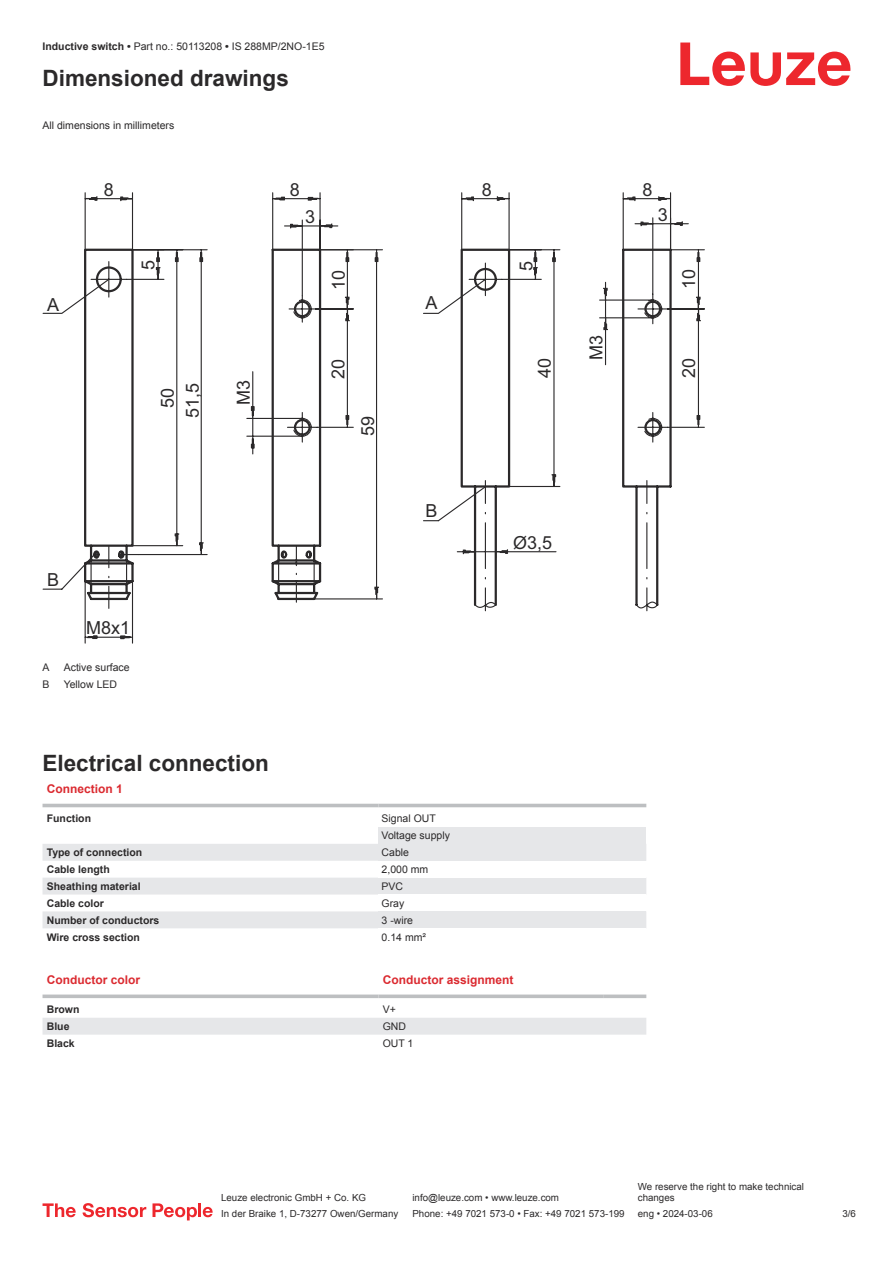
<style>
.page{position:relative;width:893px;height:1263px;background:#fff}
.page>*{position:absolute;margin:0;border:0;box-sizing:border-box;transform-origin:0 0}
.t1{font:700 22.5px "Arial";color:#2b292a}
.t2{font:18px/25px "Arial";color:#2b292a;text-align:center}
.t3{font:700 12px "Arial";color:#db2a30}
.t4{font:10.5px/17px "Arial";color:#2b292a}
.t5{font:700 10.5px "Arial";color:#2b292a}
.t6{font:9.75px/11.7px "Arial";color:#2b292a}
.s1{font-weight:700}
</style>
<div class="page">
<svg style="left:680px;top:43px;width:170px;height:43px"></svg>
<svg style="left:43px;top:803px;width:603px;height:5px"></svg>
<svg style="left:43px;top:844px;width:335px;height:84px;fill:#e6e7e9"></svg>
<hr style="left:43px;top:804px;width:335px;height:3px;background:#bdbfc1">
<hr style="left:378px;top:804px;width:268px;height:3px;background:#bdbfc1">
<div style="left:378px;top:827px;width:268px;height:17px;background:#e6e7e9"></div>
<div style="left:378px;top:844px;width:268px;height:17px;background:#e6e7e9"></div>
<div style="left:378px;top:878px;width:268px;height:16px;background:#e6e7e9"></div>
<div style="left:378px;top:911px;width:268px;height:17px;background:#e6e7e9"></div>
<div style="left:43px;top:1018px;width:603px;height:17px;background:#e6e7e9"></div>
<svg style="left:43px;top:994px;width:335px;height:4px"></svg>
<svg style="left:378px;top:994px;width:226px;height:4px"></svg>
<svg style="left:604px;top:994px;width:42px;height:4px"></svg>
<svg style="left:43px;top:1203px;width:33px;height:14px"></svg>
<svg style="left:83px;top:1203px;width:63px;height:14px"></svg>
<svg style="left:153px;top:1203px;width:44px;height:17px"></svg>
<hr style="left:198px;top:1203px;width:3px;height:14px;background:#ed272d">
<svg style="left:203px;top:1207px;width:10px;height:10px"></svg>
<svg style="left:423px;top:192px;width:282px;height:420px"></svg>
<svg style="left:43px;top:192px;width:340px;height:452px"></svg>
<p class="t4" style="left:43px;top:39px;width:284px"><span class="s1">Inductive switch •</span> Part no.: 50113208 <span class="s1">•</span> IS 288MP/2NO-1E5</p>
<h1 class="t1" style="left:43px;top:70px;width:248px">Dimensioned drawings</h1>
<p class="t4" style="left:43px;top:117px;width:133px">All dimensions in millimeters</p>
<h2 class="t2" style="left:47px;top:293px;width:14px">A</h2>
<h2 class="t2" style="left:104px;top:178px;width:12px">8</h2>
<h2 class="t2" style="left:290px;top:178px;width:12px">8</h2>
<h2 class="t2" style="left:482px;top:178px;width:12px">8</h2>
<h2 class="t2" style="left:642px;top:178px;width:12px">8</h2>
<h2 class="t2" style="left:305px;top:205px;width:12px">3</h2>
<h2 class="t2" style="left:658px;top:204px;width:12px">3</h2>
<h2 class="t2" style="left:137px;top:270px;width:12px;rotate:-90deg">5</h2>
<h2 class="t2" style="left:156px;top:418px;width:37px;rotate:-90deg">50<br>51,5</h2>
<h2 class="t2" style="left:232px;top:405px;width:27px;rotate:-90deg">M3</h2>
<h2 class="t2" style="left:327px;top:290px;width:22px;rotate:-90deg">10</h2>
<h2 class="t2" style="left:326px;top:379px;width:22px;rotate:-90deg">20</h2>
<h2 class="t2" style="left:356px;top:436px;width:22px;rotate:-90deg">59</h2>
<h2 class="t2" style="left:425px;top:291px;width:14px">A</h2>
<h2 class="t2" style="left:514px;top:271px;width:12px;rotate:-90deg">5</h2>
<h2 class="t2" style="left:533px;top:377px;width:22px;rotate:-90deg">40</h2>
<h2 class="t2" style="left:585px;top:360px;width:27px;rotate:-90deg">M3</h2>
<h2 class="t2" style="left:677px;top:288px;width:22px;rotate:-90deg">10</h2>
<h2 class="t2" style="left:677px;top:377px;width:22px;rotate:-90deg">20</h2>
<h2 class="t2" style="left:47px;top:568px;width:14px">B</h2>
<h2 class="t2" style="left:86px;top:616px;width:46px">M8x1</h2>
<p class="t4" style="left:43px;top:660px;width:9px">A</p>
<p class="t4" style="left:64px;top:660px;width:67px">Active surface</p>
<p class="t4" style="left:43px;top:677px;width:9px">B</p>
<p class="t4" style="left:64px;top:677px;width:55px">Yellow LED</p>
<h2 class="t2" style="left:425px;top:499px;width:14px">B</h2>
<h2 class="t2" style="left:513px;top:531px;width:41px">Ø3,5</h2>
<h1 class="t1" style="left:43px;top:754px;width:228px">Electrical connection</h1>
<p class="t3" style="left:47px;top:784px;width:78px">Connection 1</p>
<p class="t5" style="left:47px;top:814px;width:46px">Function</p>
<p class="t4" style="left:382px;top:811px;width:70px">Signal OUT<br>Voltage supply</p>
<p class="t5" style="left:47px;top:848px;width:97px">Type of connection</p>
<p class="t4" style="left:382px;top:845px;width:29px">Cable</p>
<p class="t5" style="left:47px;top:865px;width:65px">Cable length</p>
<p class="t4" style="left:382px;top:862px;width:48px">2,000 mm</p>
<p class="t5" style="left:47px;top:882px;width:95px">Sheathing material</p>
<p class="t4" style="left:382px;top:878px;width:23px">PVC</p>
<p class="t5" style="left:47px;top:899px;width:59px">Cable color</p>
<p class="t4" style="left:382px;top:895px;width:24px">Gray</p>
<p class="t5" style="left:47px;top:916px;width:114px">Number of conductors</p>
<p class="t4" style="left:382px;top:912px;width:33px">3 -wire</p>
<p class="t5" style="left:47px;top:933px;width:95px">Wire cross section</p>
<p class="t4" style="left:382px;top:929px;width:46px">0.14 mm²</p>
<p class="t3" style="left:47px;top:975px;width:95px">Conductor color</p>
<p class="t3" style="left:383px;top:975px;width:132px">Conductor assignment</p>
<p class="t5" style="left:47px;top:1005px;width:34px">Brown</p>
<p class="t4" style="left:383px;top:1002px;width:15px">V+</p>
<p class="t5" style="left:47px;top:1022px;width:24px">Blue</p>
<p class="t4" style="left:383px;top:1019px;width:25px">GND</p>
<p class="t5" style="left:47px;top:1039px;width:30px">Black</p>
<p class="t4" style="left:383px;top:1035px;width:32px">OUT 1</p>
<p class="t6" style="left:221px;top:1193px;width:146px">Leuze electronic GmbH + Co. KG</p>
<p class="t6" style="left:412px;top:1193px;width:148px">info@leuze.com • www.leuze.com</p>
<p class="t6" style="left:638px;top:1181px;width:168px">We reserve the right to make technical changes</p>
<p class="t6" style="left:221px;top:1208px;width:179px">In der Braike 1, D-73277 Owen/Germany</p>
<p class="t6" style="left:412px;top:1208px;width:214px">Phone: +49 7021 573-0 • Fax: +49 7021 573-199</p>
<p class="t6" style="left:638px;top:1208px;width:76px">eng • 2024-03-06</p>
<p class="t6" style="left:842px;top:1209px;width:15px">3 /6</p>
</div>
